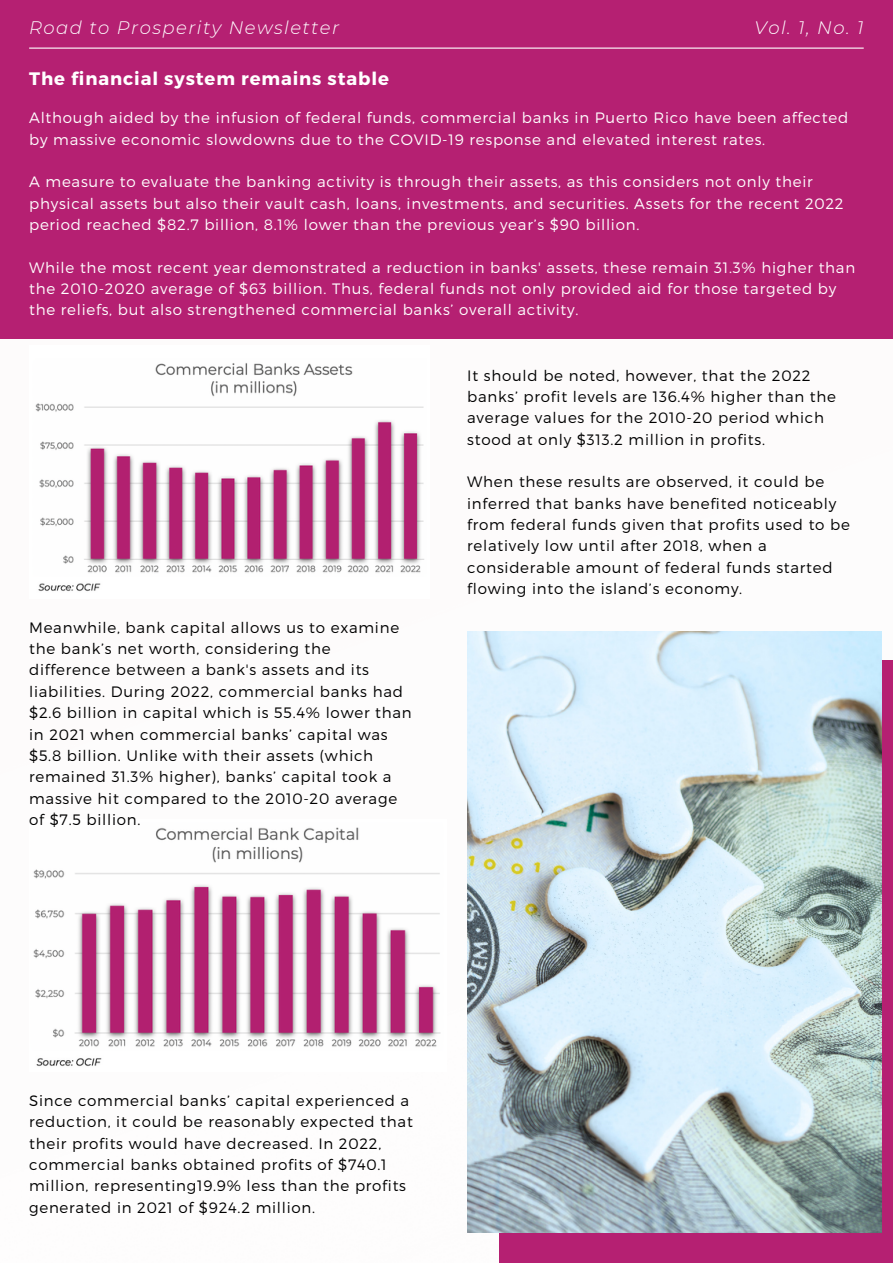
<style>
.page{position:relative;width:893px;height:1264px;background:#fff}
.page>*{position:absolute;margin:0;border:0;box-sizing:border-box;transform-origin:0 0}
.t1{font:italic 300 18px "Montserrat";letter-spacing:.08em;color:#fff}
.t2{font:700 18px "Montserrat";letter-spacing:.05em;color:#fff}
.t3{font:300 15px/21.3px "Montserrat";letter-spacing:.05em;color:#000}
.t4{font:300 15px/21.3px "Montserrat";letter-spacing:.05em;color:#fff}
</style>
<div class="page">
<div style="left:0;top:0;width:892px;height:339px;background:#b52072"></div>
<hr style="left:29px;top:48px;width:834px;height:1px;background:#fff">
<img style="left:35px;top:363px;width:389px;height:229px">
<img style="left:33px;top:827px;width:408px;height:240px">
<div style="left:499px;top:660px;width:393px;height:602px;background:#b52072"></div>
<img style="left:467px;top:631px;width:414px;height:601px">
<p class="t1" style="left:29px;top:17px;width:311px">Road to Prosperity Newsletter</p>
<p class="t1" style="left:754px;top:17px;width:110px">Vol. 1, No. 1</p>
<p class="t2" style="left:29px;top:67px;width:361px">The financial system remains stable</p>
<p class="t4" style="left:29px;top:106px;width:820px">Although aided by the infusion of federal funds, commercial banks in Puerto Rico have been affected by massive economic slowdowns due to the COVID-19 response and elevated interest rates.</p>
<p class="t4" style="left:29px;top:170px;width:816px">A measure to evaluate the banking activity is through their assets, as this considers not only their physical assets but also their vault cash, loans, investments, and securities. Assets for the recent 2022 period reached $82.7 billion, 8.1% lower than the previous year’s $90 billion.</p>
<p class="t4" style="left:29px;top:256px;width:827px">While the most recent year demonstrated a reduction in banks' assets, these remain 31.3% higher than the 2010-2020 average of $63 billion. Thus, federal funds not only provided aid for those targeted by the reliefs, but also strengthened commercial banks’ overall activity.</p>
<p class="t3" style="left:29px;top:616px;width:384px">Meanwhile, bank capital allows us to examine the bank’s net worth, considering the difference between a bank's assets and its liabilities. During 2022, commercial banks had $2.6 billion in capital which is 55.4% lower than in 2021 when commercial banks’ capital was $5.8 billion. Unlike with their assets (which remained 31.3% higher), banks’ capital took a massive hit compared to the 2010-20 average of $7.5 billion.</p>
<p class="t3" style="left:467px;top:364px;width:370px">It should be noted, however, that the 2022 banks’ profit levels are 136.4% higher than the average values for the 2010-20 period which stood at only $313.2 million in profits.</p>
<p class="t3" style="left:467px;top:470px;width:384px">When these results are observed, it could be inferred that banks have benefited noticeably from federal funds given that profits used to be relatively low until after 2018, when a considerable amount of federal funds started flowing into the island’s economy.</p>
<p class="t3" style="left:29px;top:1089px;width:385px">Since commercial banks’ capital experienced a reduction, it could be reasonably expected that their profits would have decreased. In 2022, commercial banks obtained profits of $740.1 million, representing19.9% less than the profits generated in 2021 of $924.2 million.</p>
</div>
